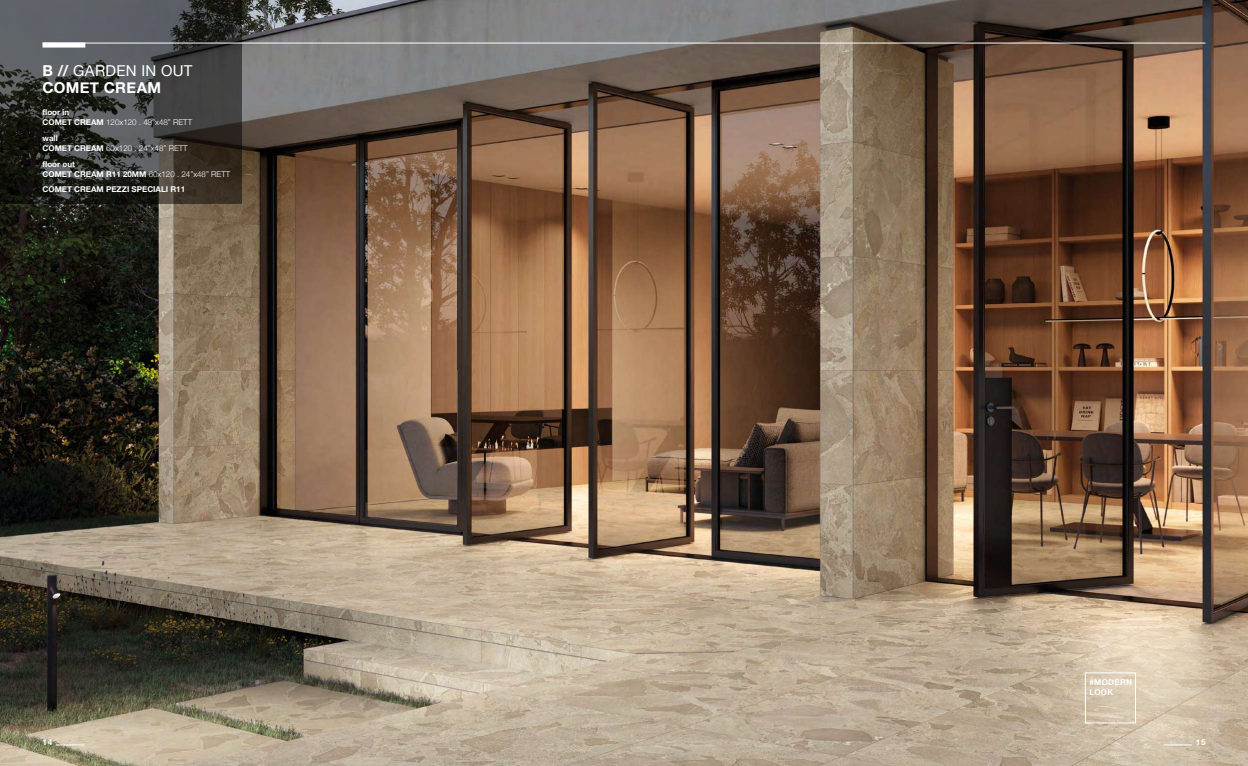
<style>
.page{position:relative;width:1248px;height:766px;background:#fff}
.page>*{position:absolute;margin:0;border:0;box-sizing:border-box;transform-origin:0 0}
.t1{font:700 15px/17px "Helvetica Neue";letter-spacing:.02em;color:#fff}
.t2{font:700 8px/10px "Helvetica Neue";color:#fff}
.t3{font:300 8px/10px "Helvetica Neue";color:#fff}
.t4{font:700 8px/10px "Helvetica Neue";letter-spacing:.035em;color:#fff}
.s1{font-weight:400}
.s2{font-weight:700}
.s3{font-weight:300}
</style>
<div class="page">
<img style="left:0;top:0;width:1247px;height:765px">
<svg style="left:0;top:0;width:242px;height:203px;background:#3d3e3d"></svg>
<hr style="left:43px;top:43px;width:1162px;height:1px;background:#fff">
<div style="left:43px;top:43px;width:42px;height:5px;background:#fff"></div>
<div style="left:1084px;top:672px;width:51px;height:51px;border:1px solid #fff"></div>
<svg style="left:56px;top:744px;width:28px;height:1px"></svg>
<svg style="left:1163px;top:744px;width:28px;height:1px"></svg>
<h1 class="t1" style="left:43px;top:63px;width:151px">B // <span class="s1">GARDEN IN OUT<br></span>COMET CREAM</h1>
<p class="t3" style="left:43px;top:107px;width:151px"><span class="s2">floor in<br>COMET CREAM</span> 120x120 . 48”x48” RETT</p>
<p class="t3" style="left:43px;top:133px;width:147px"><span class="s2">wall<br>COMET CREAM</span> 60x120 . 24”x48” RETT</p>
<p class="t2" style="left:43px;top:159px;width:189px">floor out<br>COMET CREAM R11 20MM <span class="s3">60x120 . 24”x48” RETT</span></p>
<p class="t2" style="left:43px;top:185px;width:144px">COMET CREAM PEZZI SPECIALI R11</p>
<p class="t4" style="left:1089px;top:677px;width:44px">#MODERN<br>LOOK</p>
<p class="t2" style="left:43px;top:737px;width:11px">14</p>
<p class="t2" style="left:1195px;top:737px;width:11px">15</p>
</div>
